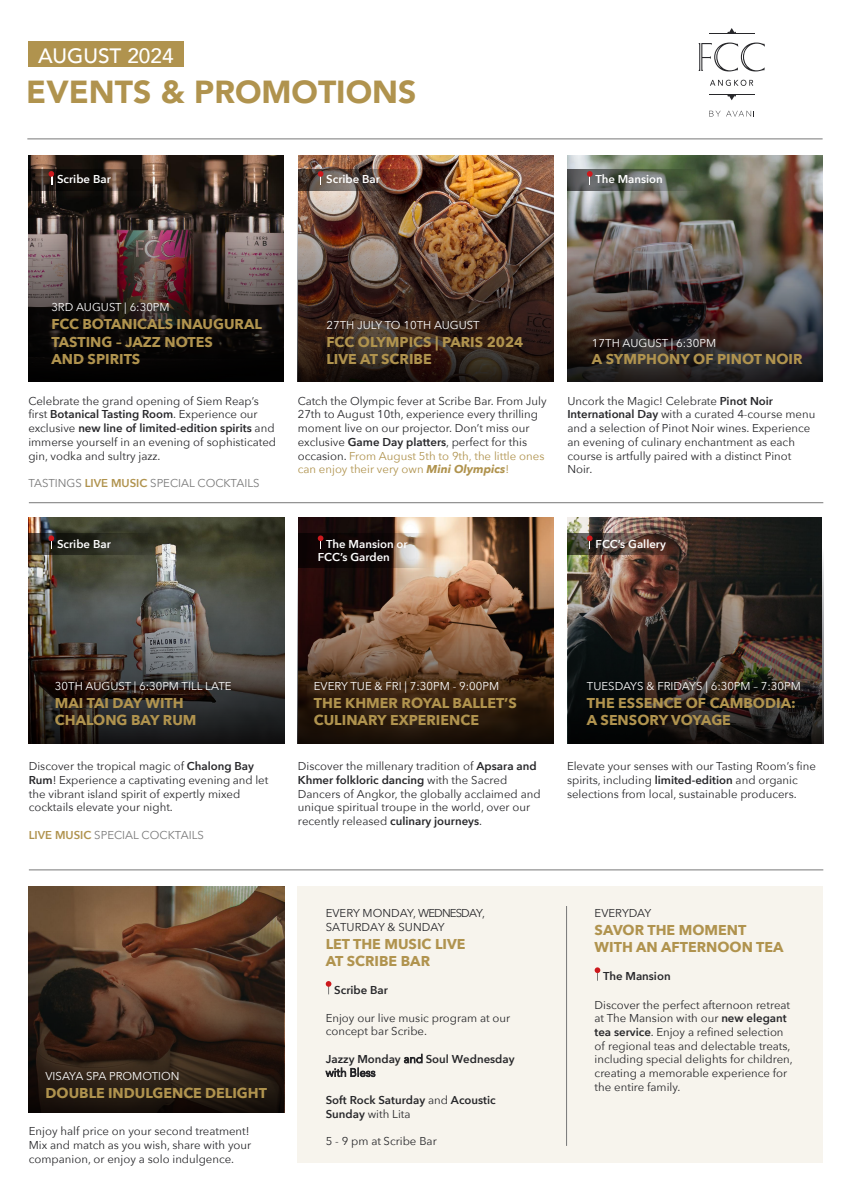
<style>
.page{position:relative;width:851px;height:1191px;background:#fff}
.page>*{position:absolute;margin:0;border:0;box-sizing:border-box;transform-origin:0 0}
.t1{font:900 31.8px "Avenir";color:#b0934e}
.t2{font:500 20.8px "Avenir";color:#fff}
.t3{font:700 14.25px/17.5px "Avenir Next";color:#b0934e}
.t4{font:11.4px/13.7px "Avenir Next";color:#27272a}
.t5{font:11.4px "Avenir Next";color:#fff}
.t6{font:600 11.4px/13.7px "Avenir Next";color:#27272a}
.t7{font:600 11.4px/13.7px "Avenir Next";color:#fff}
.t8{font:11.4px "Avenir Next";color:#787878}
.s1{font-weight:600}
.s2{font-weight:600;color:#b0934e}
.s3{color:#b0934e}
.s4{font-weight:700;font-style:italic;color:#b0934e}
.s5{font-family:"Avenir";font-weight:300}
.s6{font-weight:400}
</style>
<div class="page">
<div style="left:297px;top:886px;width:525px;height:276px;background:#f7f4ed"></div>
<img style="left:29px;top:156px;width:254px;height:40px">
<img style="left:29px;top:886px;width:255px;height:226px">
<img style="left:567px;top:517px;width:254px;height:227px">
<img style="left:29px;top:517px;width:255px;height:41px">
<img style="left:298px;top:517px;width:255px;height:41px">
<img style="left:567px;top:156px;width:255px;height:30px">
<img style="left:298px;top:156px;width:255px;height:30px">
<svg style="left:28px;top:196px;width:255px;height:186px;background:#342827"></svg>
<img style="left:298px;top:186px;width:255px;height:196px">
<svg style="left:298px;top:558px;width:255px;height:186px;background:#563b29"></svg>
<img style="left:568px;top:548px;width:255px;height:196px">
<svg style="left:29px;top:558px;width:255px;height:186px;background:#45423d"></svg>
<svg style="left:29px;top:931px;width:254px;height:181px;background:#3e2a1d"></svg>
<img style="left:567px;top:186px;width:255px;height:196px">
<hr style="left:27px;top:139px;width:795px;height:1px;background:#787878">
<div style="left:29px;top:41px;width:155px;height:26px;background:#b0934e"></div>
<svg style="left:709px;top:111px;width:11px;height:5px"></svg>
<svg style="left:726px;top:111px;width:28px;height:6px"></svg>
<svg style="left:710px;top:80px;width:43px;height:6px"></svg>
<svg style="left:698px;top:43px;width:66px;height:28px"></svg>
<svg style="left:727px;top:95px;width:8px;height:5px"></svg>
<hr style="left:709px;top:94px;width:45px;height:1px;background:#27272a">
<svg style="left:727px;top:28px;width:8px;height:5px"></svg>
<hr style="left:709px;top:33px;width:45px;height:1px;background:#27272a">
<svg style="left:326px;top:981px;width:5px;height:13px"></svg>
<svg style="left:594px;top:967px;width:6px;height:13px"></svg>
<hr style="left:29px;top:869px;width:794px;height:1px;background:#787878">
<hr style="left:29px;top:502px;width:794px;height:1px;background:#787878">
<svg style="left:298px;top:169px;width:128px;height:21px;background:#67473c"></svg>
<svg style="left:567px;top:169px;width:128px;height:21px;background:#596057"></svg>
<svg style="left:29px;top:169px;width:128px;height:21px;background:#2e241d"></svg>
<svg style="left:318px;top:171px;width:5px;height:13px"></svg>
<svg style="left:586px;top:171px;width:6px;height:13px"></svg>
<svg style="left:48px;top:171px;width:6px;height:13px"></svg>
<svg style="left:298px;top:533px;width:128px;height:35px;background:#3d312c"></svg>
<svg style="left:567px;top:533px;width:128px;height:21px;background:#4f3d33"></svg>
<svg style="left:29px;top:533px;width:128px;height:21px;background:#2d2d23"></svg>
<svg style="left:318px;top:535px;width:5px;height:14px"></svg>
<svg style="left:586px;top:535px;width:6px;height:14px"></svg>
<svg style="left:48px;top:535px;width:6px;height:14px"></svg>
<hr style="left:566px;top:906px;width:1px;height:239px;background:#787878">
<p class="t2" style="left:38px;top:37px;width:137px">AUGUST 2024</p>
<p class="t1" style="left:26px;top:65px;width:391px">EVENTS &amp; PROMOTIONS</p>
<p class="t7" style="left:57px;top:172px;width:55px">Scribe Bar</p>
<p class="t7" style="left:326px;top:172px;width:55px">Scribe Bar</p>
<p class="t7" style="left:595px;top:172px;width:69px">The Mansion</p>
<p class="t5" style="left:51px;top:298px;width:120px">3RD AUGUST | 6:30PM</p>
<p class="t3" style="left:51px;top:315px;width:212px">FCC BOTANICALS INAUGURAL<br>TASTING – JAZZ NOTES</p>
<p class="t3" style="left:51px;top:350px;width:90px">AND SPIRITS</p>
<p class="t4" style="left:28px;top:393px;width:249px">Celebrate the grand opening of Siem Reap’s first <span class="s1">Botanical Tasting Room</span>. Experience our exclusive <span class="s1">new line of limited-edition spirits</span> and immerse yourself in an evening of sophisticated gin, vodka and sultry jazz.</p>
<p class="t8" style="left:28px;top:473px;width:233px">TASTINGS <span class="s2">LIVE MUSIC</span> SPECIAL COCKTAILS</p>
<p class="t5" style="left:326px;top:315px;width:155px">27TH JULY TO 10TH AUGUST</p>
<p class="t3" style="left:326px;top:332px;width:198px">FCC OLYMPICS | PARIS 2024</p>
<p class="t3" style="left:326px;top:350px;width:107px">LIVE AT SCRIBE</p>
<p class="t4" style="left:298px;top:393px;width:250px">Catch the Olympic fever at Scribe Bar. From July 27th to August 10th, experience every thrilling moment live on our projector. Don’t miss our exclusive <span class="s1">Game Day platters</span>, perfect for this occasion. <span class="s3">From August 5th to 9th, the little ones can enjoy their very own</span> <span class="s4">Mini Olympics</span><span class="s3">!</span></p>
<p class="t5" style="left:592px;top:333px;width:126px">17TH AUGUST | 6:30PM</p>
<p class="t3" style="left:592px;top:350px;width:212px">A SYMPHONY OF PINOT NOIR</p>
<p class="t4" style="left:567px;top:393px;width:249px">Uncork the Magic! Celebrate <span class="s1">Pinot Noir International Day</span> with a curated 4-course menu and a selection of Pinot Noir wines. Experience an evening of culinary enchantment as each course is artfully paired with a distinct Pinot Noir.</p>
<p class="t7" style="left:57px;top:536px;width:55px">Scribe Bar</p>
<p class="t7" style="left:595px;top:536px;width:72px">FCC’s Gallery</p>
<p class="t7" style="left:318px;top:536px;width:91px;text-indent:9px">The Mansion or<br>FCC’s Garden</p>
<p class="t5" style="left:55px;top:676px;width:178px">30TH AUGUST | 6:30PM TILL LATE</p>
<p class="t3" style="left:55px;top:693px;width:130px">MAI TAI DAY WITH</p>
<p class="t3" style="left:55px;top:711px;width:143px">CHALONG BAY RUM</p>
<p class="t4" style="left:29px;top:759px;width:241px">Discover the tropical magic of <span class="s1">Chalong Bay Rum</span>! Experience a captivating evening and let the vibrant island spirit of expertly mixed cocktails elevate your night.</p>
<p class="t8" style="left:29px;top:825px;width:177px"><span class="s2">LIVE MUSIC</span> SPECIAL COCKTAILS</p>
<p class="t5" style="left:45px;top:1066px;width:135px">VISAYA SPA PROMOTION</p>
<p class="t3" style="left:45px;top:1083px;width:223px">DOUBLE INDULGENCE DELIGHT</p>
<p class="t4" style="left:29px;top:1124px;width:224px">Enjoy half price on your second treatment!<br>Mix and match as you wish, share with your companion, or enjoy a solo indulgence.</p>
<p class="t5" style="left:314px;top:676px;width:187px">EVERY TUE &amp; FRI | 7:30PM - 9:00PM</p>
<p class="t3" style="left:314px;top:693px;width:205px">THE KHMER ROYAL BALLET’S<br>CULINARY EXPERIENCE</p>
<p class="t4" style="left:298px;top:759px;width:244px">Discover the millenary tradition of <span class="s1">Apsara and Khmer folkloric dancing</span> with the Sacred Dancers of Angkor, the globally acclaimed and unique spiritual troupe in the world, over our recently released <span class="s1">culinary journeys</span>.</p>
<p class="t5" style="left:586px;top:676px;width:215px">TUESDAYS &amp; FRIDAYS | 6:30PM – 7:30PM</p>
<p class="t3" style="left:586px;top:693px;width:210px">THE ESSENCE OF CAMBODIA:</p>
<p class="t3" style="left:586px;top:711px;width:145px">A SENSORY VOYAGE</p>
<p class="t4" style="left:567px;top:759px;width:250px">Elevate your senses with our Tasting Room’s fine spirits, including <span class="s1">limited-edition</span> and organic selections from local, sustainable producers.</p>
<p class="t4" style="left:326px;top:906px;width:161px">EVERY MONDAY, WEDNESDAY,<br>SATURDAY &amp; SUNDAY</p>
<p class="t3" style="left:326px;top:934px;width:141px">LET THE MUSIC LIVE<br>AT SCRIBE BAR</p>
<p class="t6" style="left:334px;top:983px;width:55px">Scribe Bar</p>
<p class="t4" style="left:326px;top:1010px;width:186px">Enjoy our live music program at our concept bar Scribe.</p>
<p class="t6" style="left:326px;top:1051px;width:190px">Jazzy Monday <span class="s5">and</span> Soul Wednesday <span class="s5">with Bless</span></p>
<p class="t6" style="left:326px;top:1092px;width:171px">Soft Rock Saturday <span class="s6">and</span> Acoustic<br>Sunday <span class="s6">with Lita</span></p>
<p class="t4" style="left:326px;top:1133px;width:112px">5 - 9 pm at Scribe Bar</p>
<p class="t4" style="left:594px;top:906px;width:58px">EVERYDAY</p>
<p class="t3" style="left:594px;top:921px;width:153px">SAVOR THE MOMENT</p>
<p class="t3" style="left:594px;top:938px;width:190px">WITH AN AFTERNOON TEA</p>
<p class="t6" style="left:603px;top:969px;width:69px">The Mansion</p>
<p class="t4" style="left:594px;top:997px;width:200px">Discover the perfect afternoon retreat at The Mansion with our <span class="s1">new elegant tea service</span>. Enjoy a refined selection of regional teas and delectable treats, including special delights for children, creating a memorable experience for the entire family.</p>
</div>
